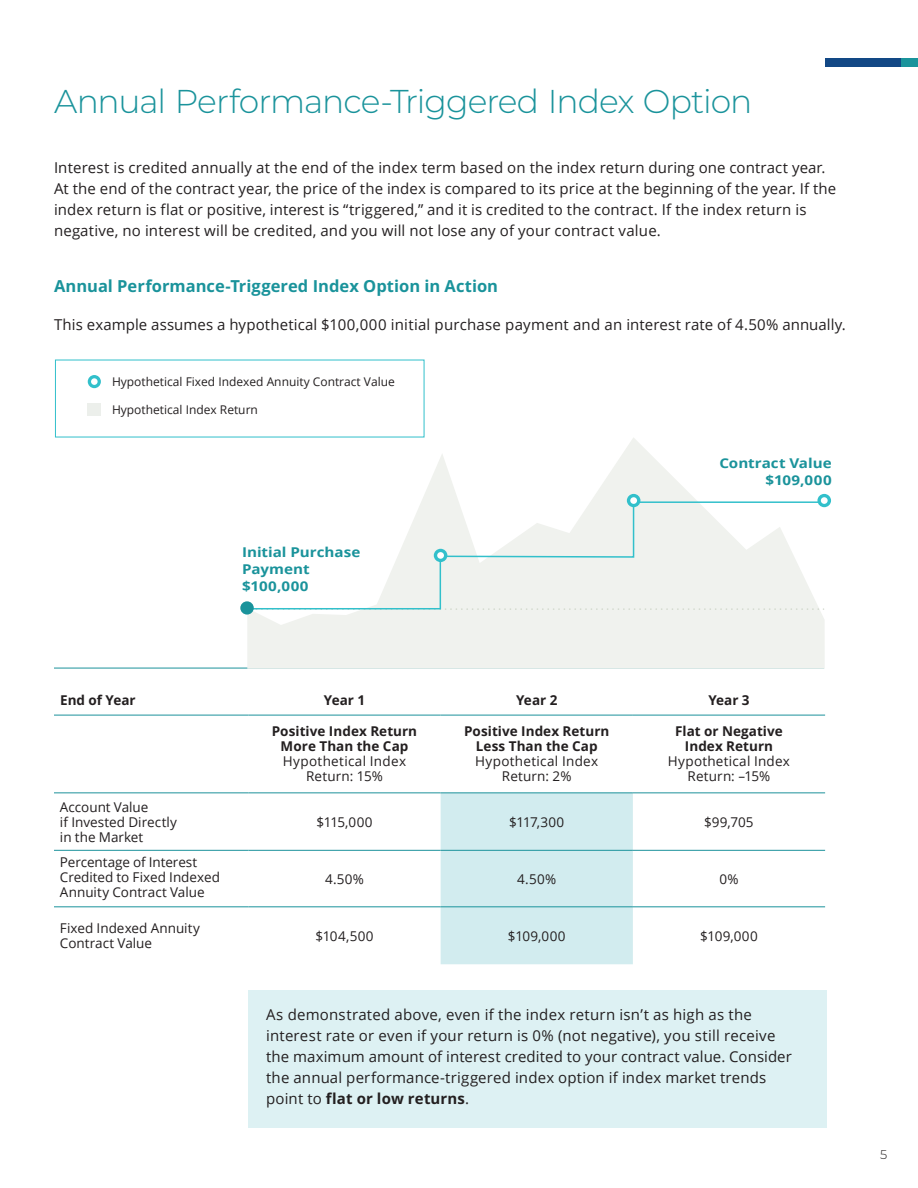
<style>
.page{position:relative;width:918px;height:1188px;background:#fff}
.page>*{position:absolute;margin:0;border:0;box-sizing:border-box;transform-origin:0 0}
.t1{font:300 33px "Montserrat";letter-spacing:-.03em;color:#1a939b}
.t2{font:700 16.5px "Open Sans";color:#1a939b}
.t3{font:15px/21px "Open Sans";letter-spacing:.01em;color:#231f20}
.t4{font:13.5px/15px "Open Sans";letter-spacing:.005em;color:#231f20;text-align:center}
.t5{font:700 13.5px/15px "Open Sans";letter-spacing:.005em;color:#231f20;text-align:center}
.t6{font:700 13.5px/16.8px "Open Sans";color:#1a939b;text-align:right;scale:1.12 1}
.t7{font:300 12.75px "Montserrat";color:#231f20}
.t8{font:12px "Open Sans";color:#231f20}
.t9{font:10.5px "Open Sans";color:#231f20}
.s1{font-weight:700}
</style>
<div class="page">
<hr style="left:54px;top:668px;width:770px;height:1px;background:#1c929b">
<svg style="left:247px;top:437px;width:578px;height:232px;fill:#f0f2ee"></svg>
<svg style="left:247px;top:501px;width:582px;height:109px"></svg>
<svg style="left:627px;top:494px;width:13px;height:13px"></svg>
<div style="left:630px;top:497px;width:7px;height:7px;background:#fff;border-radius:50%"></div>
<svg style="left:817px;top:494px;width:14px;height:13px"></svg>
<div style="left:821px;top:497px;width:7px;height:7px;background:#fff;border-radius:50%"></div>
<svg style="left:434px;top:549px;width:13px;height:13px"></svg>
<div style="left:437px;top:552px;width:7px;height:7px;background:#fff;border-radius:50%"></div>
<div style="left:240px;top:601px;width:14px;height:14px;background:#1a939b;border-radius:50%"></div>
<div style="left:441px;top:794px;width:192px;height:170px;background:#d2ecef"></div>
<hr style="left:54px;top:715px;width:194px;height:1px;background:#1c929b">
<hr style="left:248px;top:715px;width:193px;height:1px;background:#1c929b">
<hr style="left:441px;top:715px;width:192px;height:1px;background:#1c929b">
<hr style="left:633px;top:715px;width:192px;height:1px;background:#1c929b">
<hr style="left:54px;top:793px;width:194px;height:1px;background:#1c929b">
<hr style="left:248px;top:793px;width:193px;height:1px;background:#1c929b">
<hr style="left:441px;top:793px;width:192px;height:1px;background:#1c929b">
<hr style="left:633px;top:793px;width:192px;height:1px;background:#1c929b">
<hr style="left:54px;top:850px;width:194px;height:1px;background:#1c929b">
<hr style="left:248px;top:850px;width:193px;height:1px;background:#1c929b">
<hr style="left:441px;top:850px;width:192px;height:1px;background:#1c929b">
<hr style="left:633px;top:850px;width:192px;height:1px;background:#1c929b">
<hr style="left:54px;top:907px;width:194px;height:1px;background:#1a939b">
<hr style="left:248px;top:907px;width:193px;height:1px;background:#1a939b">
<hr style="left:441px;top:907px;width:192px;height:1px;background:#1a939b">
<hr style="left:633px;top:907px;width:192px;height:1px;background:#1a939b">
<div style="left:826px;top:58px;width:92px;height:8px;background:#124885"></div>
<div style="left:902px;top:58px;width:16px;height:8px;background:#1a939b"></div>
<div style="left:248px;top:990px;width:579px;height:138px;background:#ddf1f3"></div>
<svg style="left:88px;top:375px;width:13px;height:13px"></svg>
<div style="left:91px;top:378px;width:7px;height:7px;background:#fff;border-radius:50%"></div>
<div style="left:88px;top:403px;width:13px;height:13px;background:#ecefeb"></div>
<h1 class="t1" style="left:54px;top:79px;width:700px">Annual Performance-Triggered Index Option</h1>
<p class="t3" style="left:54px;top:157px;width:784px">Interest is credited annually at the end of the index term based on the index return during one contract year.<br>At the end of the contract year, the price of the index is compared to its price at the beginning of the year. If the index return is flat or positive, interest is “triggered,” and it is credited to the contract. If the index return is negative, no interest will be credited, and you will not lose any of your contract value.</p>
<p class="t2" style="left:54px;top:275px;width:446px">Annual Performance-Triggered Index Option in Action</p>
<p class="t3" style="left:54px;top:313px;width:793px">This example assumes a hypothetical $100,000 initial purchase payment and an interest rate of 4.50% annually.</p>
<p class="t9" style="left:173px;top:224px;width:249px">Hypothetical Fixed Indexed Annuity Contract Value</p>
<p class="t8" style="left:112px;top:374px;width:284px">Hypothetical Fixed Indexed Annuity Contract Value</p>
<p class="t8" style="left:112px;top:401px;width:147px">Hypothetical Index Return</p>
<p class="t6" style="left:242px;top:544px;width:107px;text-align:left">Initial Purchase<br>Payment $100,000</p>
<p class="t6" style="left:719px;top:455px;width:102px">Contract Value $109,000</p>
<p class="t5" style="left:60px;top:692px;width:77px">End of Year</p>
<p class="t5" style="left:324px;top:692px;width:43px">Year 1</p>
<p class="t5" style="left:516px;top:692px;width:43px">Year 2</p>
<p class="t5" style="left:708px;top:692px;width:43px">Year 3</p>
<p class="t5" style="left:272px;top:723px;width:147px">Positive Index Return<br>More Than the Cap</p>
<p class="t4" style="left:283px;top:753px;width:125px">Hypothetical Index<br>Return: 15%</p>
<p class="t5" style="left:464px;top:723px;width:147px">Positive Index Return<br>Less Than the Cap</p>
<p class="t4" style="left:475px;top:753px;width:125px">Hypothetical Index<br>Return: 2%</p>
<p class="t5" style="left:675px;top:723px;width:109px">Flat or Negative<br>Index Return</p>
<p class="t4" style="left:668px;top:753px;width:124px">Hypothetical Index<br>Return: –15%</p>
<p class="t4" style="left:60px;top:799px;width:119px;text-align:left">Account Value<br>if Invested Directly in the Market</p>
<p class="t4" style="left:60px;top:854px;width:162px;text-align:left">Percentage of Interest<br>Credited to Fixed Indexed<br>Annuity Contract Value</p>
<p class="t4" style="left:316px;top:814px;width:58px">$115,000</p>
<p class="t4" style="left:509px;top:814px;width:57px">$117,300</p>
<p class="t4" style="left:704px;top:814px;width:51px">$99,705</p>
<p class="t4" style="left:325px;top:871px;width:40px">4.50%</p>
<p class="t4" style="left:517px;top:871px;width:40px">4.50%</p>
<p class="t4" style="left:719px;top:871px;width:21px">0%</p>
<p class="t4" style="left:60px;top:920px;width:142px;text-align:left">Fixed Indexed Annuity<br>Contract Value</p>
<p class="t4" style="left:315px;top:928px;width:60px">$104,500</p>
<p class="t4" style="left:508px;top:928px;width:59px">$109,000</p>
<p class="t4" style="left:700px;top:928px;width:59px">$109,000</p>
<p class="t3" style="left:266px;top:1004px;width:527px">As demonstrated above, even if the index return isn’t as high as the interest rate or even if your return is 0% (not negative), you still receive the maximum amount of interest credited to your contract value. Consider the annual performance-triggered index option if index market trends point to <span class="s1">flat or low returns</span>.</p>
<p class="t7" style="left:880px;top:1145px;width:9px">5</p>
</div>
